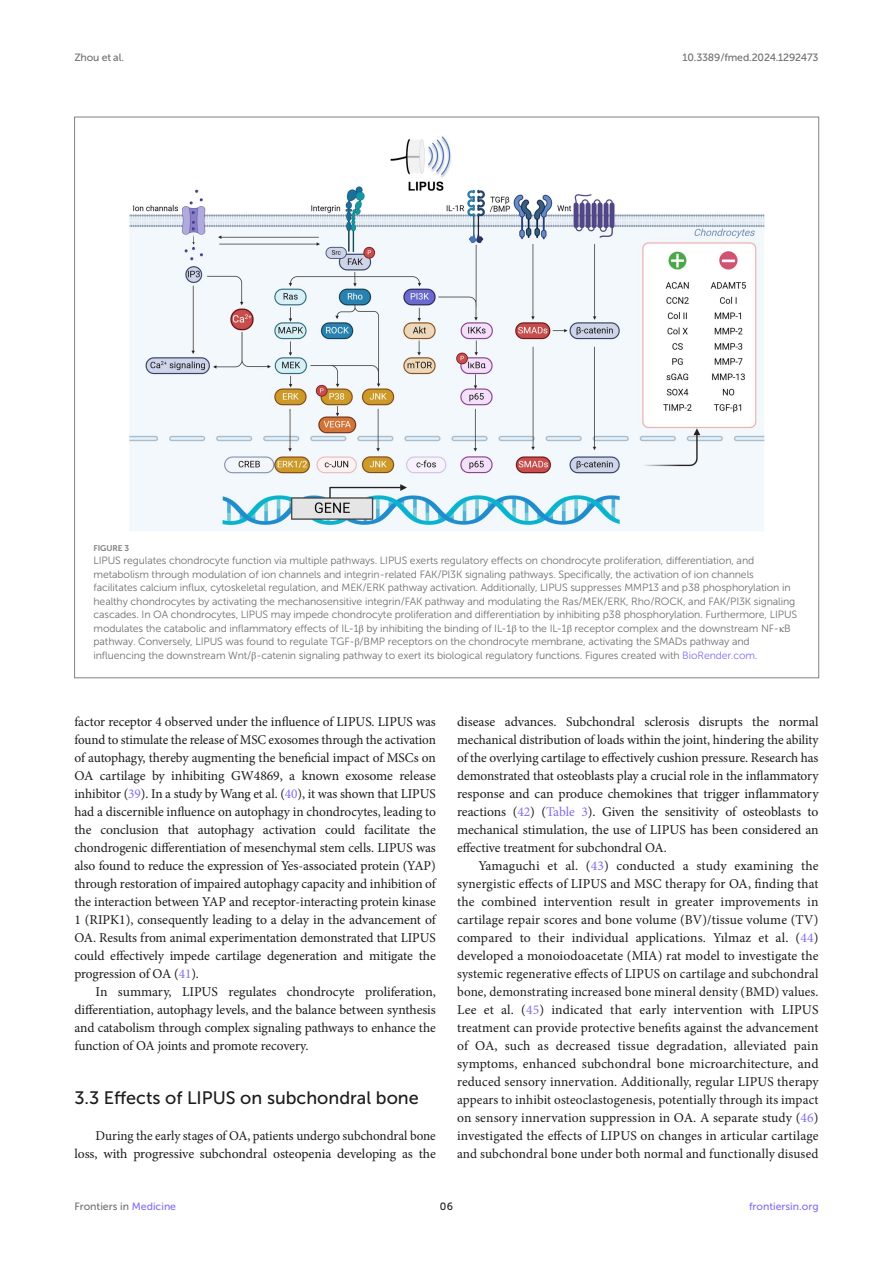
<style>
.page{position:relative;width:893px;height:1263px;background:#fff}
.page>*{position:absolute;margin:0;border:0;box-sizing:border-box;transform-origin:0 0}
.HEAD_2{font:18px "Museo Sans 500";color:#1b1c1b}
.TEXT{font:13.5px/18px "Minion Pro";letter-spacing:-.005em;color:#1b1c1b;text-align:justify}
.TEXT_FLUSH{font:13.5px/18px "Minion Pro";letter-spacing:-.01em;color:#1b1c1b;text-align:right}
.FIG_LEG{font:10.5px/13.5px "Museo Sans 300";letter-spacing:-.01em;color:#706f70}
.t1{font:10.5px "Museo Sans 500";letter-spacing:-.015em;color:#706f70}
.t2{font:10.5px "Museo Sans 500";color:#856df0}
.t3{font:10.5px "Museo Sans 500";color:#1b1c1b}
.FIG_HD{font:8.25px "Museo Sans 700";letter-spacing:-.01em;color:#7e7f7f}
.s1{font-family:"STIX General"}
.s2{color:#856df0}
</style>
<div class="page">
<img style="left:129px;top:136px;width:636px;height:395px">
<p class="t1" style="left:74px;top:51px;width:51px">Zhou et al.</p>
<p class="t1" style="left:682px;top:51px;width:137px">10.3389/fmed.2024.1292473</p>
<p class="FIG_HD" style="left:94px;top:543px;width:37px">FIGURE 3</p>
<p class="FIG_LEG" style="left:94px;top:554px;width:705px">LIPUS regulates chondrocyte function via multiple pathways. LIPUS exerts regulatory effects on chondrocyte proliferation, differentiation, and metabolism through modulation of ion channels and integrin-related FAK/PI3K signaling pathways. Specifically, the activation of ion channels facilitates calcium influx, cytoskeletal regulation, and MEK/ERK pathway activation. Additionally, LIPUS suppresses MMP13 and p38 phosphorylation in healthy chondrocytes by activating the mechanosensitive integrin/FAK pathway and modulating the Ras/MEK/ERK, Rho/ROCK, and FAK/PI3K signaling cascades. In OA chondrocytes, LIPUS may impede chondrocyte proliferation and differentiation by inhibiting p38 phosphorylation. Furthermore, LIPUS modulates the catabolic and inflammatory effects of IL-1<span class="s1">β</span> by inhibiting the binding of IL-1<span class="s1">β</span> to the IL-1<span class="s1">β</span> receptor complex and the downstream NF-<span class="s1">κ</span>B pathway. Conversely, LIPUS was found to regulate TGF-<span class="s1">β</span>/BMP receptors on the chondrocyte membrane, activating the SMADs pathway and influencing the downstream Wnt/<span class="s1">β</span>-catenin signaling pathway to exert its biological regulatory functions. Figures created with <span class="s2">BioRender.com</span>.</p>
<p class="TEXT" style="left:74px;top:713px;width:363px">factor receptor 4 observed under the influence of LIPUS. LIPUS was found to stimulate the release of MSC exosomes through the activation of autophagy, thereby augmenting the beneficial impact of MSCs on OA cartilage by inhibiting GW4869, a known exosome release inhibitor (<span class="s2">39</span>). In a study by Wang et al. (<span class="s2">40</span>), it was shown that LIPUS had a discernible influence on autophagy in chondrocytes, leading to the conclusion that autophagy activation could facilitate the chondrogenic differentiation of mesenchymal stem cells. LIPUS was also found to reduce the expression of Yes-associated protein (YAP) through restoration of impaired autophagy capacity and inhibition of the interaction between YAP and receptor-interacting protein kinase 1 (RIPK1), consequently leading to a delay in the advancement of OA. Results from animal experimentation demonstrated that LIPUS could effectively impede cartilage degeneration and mitigate the progression of OA (<span class="s2">41</span>).</p>
<p class="TEXT" style="left:74px;top:983px;width:363px;text-indent:21px">In summary, LIPUS regulates chondrocyte proliferation, differentiation, autophagy levels, and the balance between synthesis and catabolism through complex signaling pathways to enhance the function of OA joints and promote recovery.</p>
<p class="HEAD_2" style="left:74px;top:1088px;width:346px">3.3 Effects of LIPUS on subchondral bone</p>
<p class="TEXT_FLUSH" style="left:74px;top:1127px;width:363px">During the early stages of OA, patients undergo subchondral bone loss, with progressive subchondral osteopenia developing as the</p>
<p class="TEXT_FLUSH" style="left:457px;top:713px;width:363px;text-align:justify">disease advances. Subchondral sclerosis disrupts the normal mechanical distribution of loads within the joint, hindering the ability of the overlying cartilage to effectively cushion pressure. Research has demonstrated that osteoblasts play a crucial role in the inflammatory response and can produce chemokines that trigger inflammatory reactions (<span class="s2">42</span>) (<span class="s2">Table 3</span>). Given the sensitivity of osteoblasts to mechanical stimulation, the use of LIPUS has been considered an effective treatment for subchondral OA.</p>
<p class="TEXT" style="left:457px;top:857px;width:363px;text-indent:21px">Yamaguchi et al. (<span class="s2">43</span>) conducted a study examining the synergistic effects of LIPUS and MSC therapy for OA, finding that the combined intervention result in greater improvements in cartilage repair scores and bone volume (BV)/tissue volume (TV) compared to their individual applications. Yılmaz et al. (<span class="s2">44</span>) developed a monoiodoacetate (MIA) rat model to investigate the systemic regenerative effects of LIPUS on cartilage and subchondral bone, demonstrating increased bone mineral density (BMD) values.<br>Lee et al. (<span class="s2">45</span>) indicated that early intervention with LIPUS treatment can provide protective benefits against the advancement of OA, such as decreased tissue degradation, alleviated pain symptoms, enhanced subchondral bone microarchitecture, and reduced sensory innervation. Additionally, regular LIPUS therapy appears to inhibit osteoclastogenesis, potentially through its impact on sensory innervation suppression in OA. A separate study (<span class="s2">46</span>) investigated the effects of LIPUS on changes in articular cartilage and subchondral bone under both normal and functionally disused</p>
<p class="t1" style="left:74px;top:1200px;width:103px">Frontiers in <span class="s2">Medicine</span></p>
<p class="t3" style="left:440px;top:1200px;width:15px">06</p>
<p class="t2" style="left:749px;top:1200px;width:71px">frontiersin.org</p>
</div>
